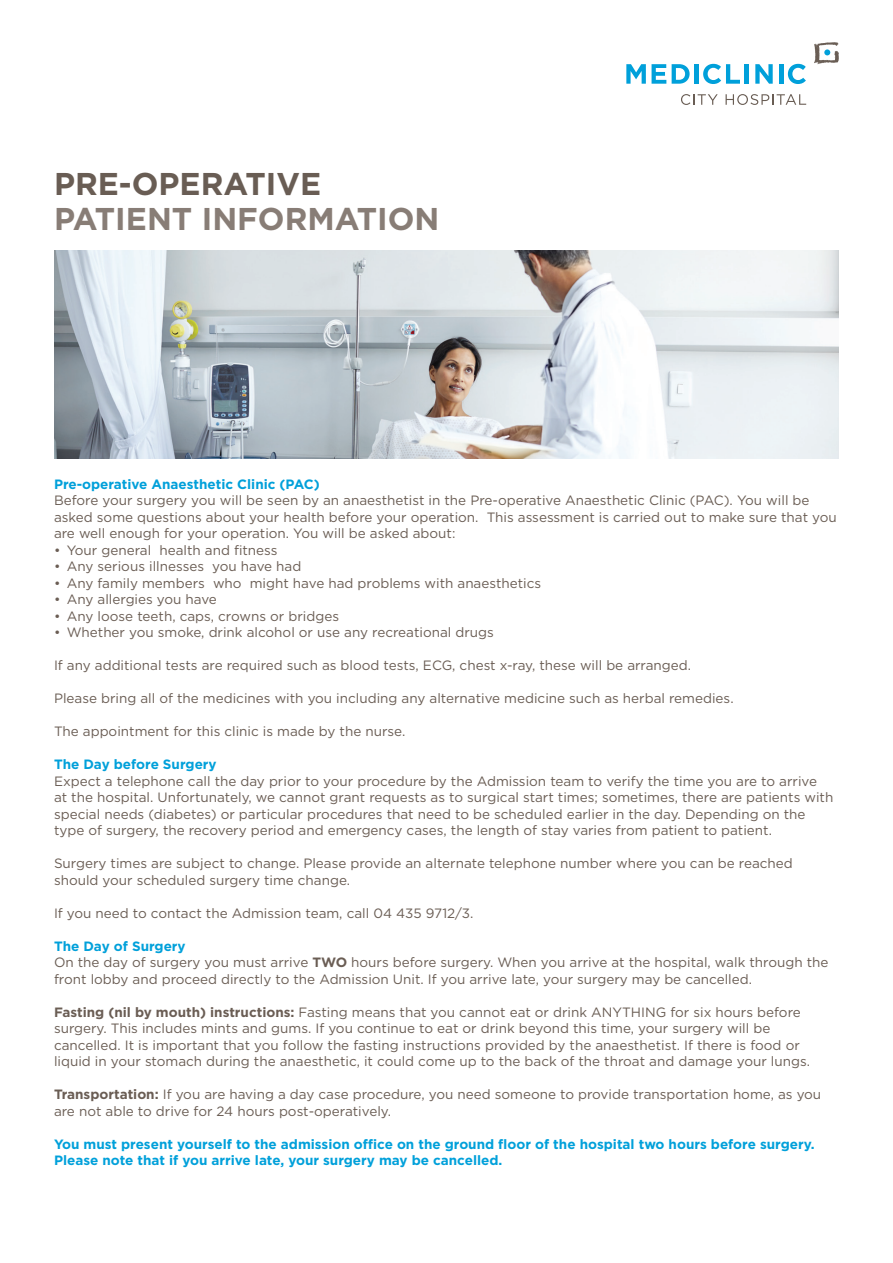
<style>
.page{position:relative;width:893px;height:1263px;background:#fff}
.page>*{position:absolute;margin:0;border:0;box-sizing:border-box;transform-origin:0 0}
.t1{font:700 31.5px "Gotham";color:#887d76}
.t2{font:700 31.5px "Gotham";color:#695d54}
.t3{font:13.5px/16.5px "Gotham";color:#6a5d54}
.t4{font:700 13.5px "Gotham";color:#00a0da}
.s1{font-weight:700}
</style>
<div class="page">
<svg style="left:814px;top:42px;width:25px;height:22px"></svg>
<svg style="left:626px;top:64px;width:20px;height:20px"></svg>
<svg style="left:652px;top:64px;width:14px;height:20px"></svg>
<svg style="left:672px;top:64px;width:18px;height:20px"></svg>
<hr style="left:694px;top:64px;width:4px;height:20px;background:#00a0da">
<svg style="left:703px;top:64px;width:37px;height:20px"></svg>
<hr style="left:745px;top:64px;width:4px;height:20px;background:#00a0da">
<svg style="left:755px;top:64px;width:18px;height:20px"></svg>
<hr style="left:779px;top:64px;width:4px;height:20px;background:#00a0da">
<svg style="left:788px;top:64px;width:18px;height:20px"></svg>
<svg style="left:681px;top:94px;width:37px;height:11px"></svg>
<svg style="left:726px;top:94px;width:80px;height:11px"></svg>
<img style="left:54px;top:251px;width:785px;height:207px">
<p class="t2" style="left:54px;top:163px;width:269px">PRE-OPERATIVE</p>
<p class="t1" style="left:54px;top:198px;width:387px">PATIENT INFORMATION</p>
<p class="t4" style="left:54px;top:475px;width:267px">Pre-operative Anaesthetic Clinic (PAC(</p>
<p class="t3" style="left:487px;top:492px;width:352px;text-indent:-433px">Before your surgery you will be seen by an anaesthetist in the Pre-operative Anaesthetic Clinic (PAC .) You will be<br>This assessment is carried out to make sure that you</p>
<p class="t3" style="left:54px;top:508px;width:426px">asked some questions about your health before your operation. are well enough for your operation. You will be asked about:</p>
<p class="t3" style="left:159px;top:541px;width:120px">health and fitness</p>
<p class="t3" style="left:67px;top:541px;width:86px">Your general</p>
<p class="t3" style="left:54px;top:541px;width:8px">•</p>
<p class="t3" style="left:54px;top:558px;width:8px">•</p>
<p class="t3" style="left:67px;top:558px;width:139px">Any serious illnesses</p>
<p class="t3" style="left:212px;top:558px;width:91px">you have had</p>
<p class="t3" style="left:54px;top:574px;width:8px">•</p>
<p class="t3" style="left:67px;top:574px;width:140px">Any family members</p>
<p class="t3" style="left:213px;top:574px;width:30px">who</p>
<p class="t3" style="left:250px;top:574px;width:293px">might have had problems with anaesthetics</p>
<p class="t3" style="left:54px;top:591px;width:8px">•</p>
<p class="t3" style="left:67px;top:591px;width:152px">Any allergies you have</p>
<p class="t3" style="left:54px;top:607px;width:8px">•</p>
<p class="t3" style="left:67px;top:607px;width:274px">Any loose teeth, caps, crowns or bridges</p>
<p class="t3" style="left:67px;top:624px;width:429px">Whether you smoke, drink alcohol or use any recreational drugs</p>
<p class="t3" style="left:54px;top:624px;width:8px">•</p>
<p class="t3" style="left:54px;top:657px;width:639px">If any additional tests are required such as blood tests, ECG, chest -x ray, these will be arranged.</p>
<p class="t3" style="left:54px;top:690px;width:681px">Please bring all of the medicines with you including any alternative medicine such as herbal remedies.</p>
<p class="t3" style="left:54px;top:723px;width:353px">The appointment for this clinic is made by the nurse.</p>
<p class="t4" style="left:54px;top:755px;width:164px">The Day before Surgery</p>
<p class="t3" style="left:54px;top:772px;width:781px">Expect a telephone call the day prior to your procedure by the Admission team to verify the time you are to arrive at the hospital. Unfortunately, we cannot grant requests as to surgical start times; sometimes, there are patients with special needs (diabetes) or particular procedures that need to be scheduled earlier in the day. Depending on the type of surgery, the recovery period and emergency cases, the length of stay varies from patient to patient.</p>
<p class="t3" style="left:54px;top:855px;width:740px">Surgery times are subject to change. Please provide an alternate telephone number where you can be reached should your scheduled surgery time change.</p>
<p class="t3" style="left:54px;top:904px;width:421px">If you need to contact the Admission team, call 04 435 9712/3.</p>
<p class="t4" style="left:54px;top:937px;width:133px">The Day of Surgery</p>
<p class="t3" style="left:54px;top:954px;width:776px">On the day of surgery you must arrive <span class="s1">TWO</span> hours before surgery. When you arrive at the hospital, walk through the front lobby and proceed directly to the Admission Unit If. you arrive late, your surgery may be cancelled.</p>
<p class="t3" style="left:54px;top:1003px;width:758px"><span class="s1">Fasting (nil by mouth) instructions:</span> Fasting means that you cannot eat or drink ANYTHING for six hours before surgery. This includes mints and gums If. you continue to eat or drink beyond this time, your surgery will be cancelled It. is important that you follow the fasting instructions provided by the anaesthetist If. there is food or liquid in your stomach during the anaesthetic it, could come up to the back of the throat and damage your lungs.</p>
<p class="t3" style="left:54px;top:1086px;width:769px"><span class="s1">Transportation</span> If<span class="s1">:</span> you are having a day case procedure, you need someone to provide transportation home, as you are not able to drive for 24 hours post-operatively.</p>
<p class="t4" style="left:54px;top:1135px;width:762px">You must present yourself to the admission office on the ground floor of the hospital two hours before surgery.</p>
<p class="t4" style="left:54px;top:1151px;width:450px">Please note that if you arrive late, your surgery may be cancelled.</p>
</div>
